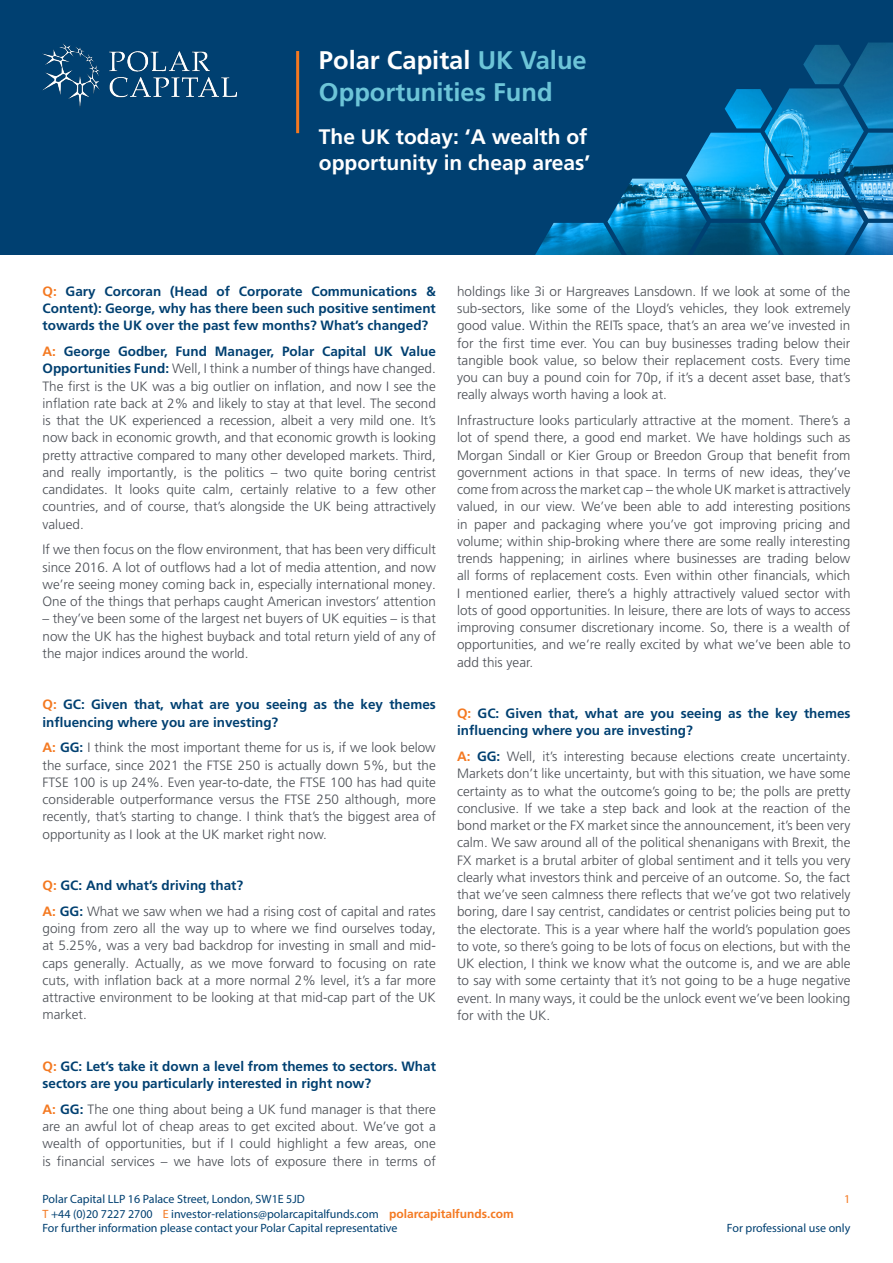
<style>
.page{position:relative;width:893px;height:1263px;background:#fff}
.page>*{position:absolute;margin:0;border:0;box-sizing:border-box;transform-origin:0 0}
.t1{font:700 25.5px/31.5px "Frutiger LT Pro";color:#6dc5d8}
.t2{font:700 21px/25.5px "Frutiger LT Pro";color:#fff}
.Body_Text{font:300 13.5px/17.2px "Frutiger LT Pro";color:#4b4f55;text-align:justify}
.Body_Text-2{font:700 13.5px/17.2px "Frutiger LT Pro";color:#004071}
.t3{font:12px "Myriad Pro";color:#004071}
.t4{font:12px "Myriad Pro";color:#f47921}
.s1{color:#fff}
.s2{color:#f47921}
.s3{font-weight:700;color:#f47921}
.s4{font-weight:700;color:#004071}
.s5{font-family:"Frutiger LT Pro";font-weight:700;color:#f47921}
</style>
<div class="page">
<div style="left:0;top:0;width:893px;height:255px;background:#004071"></div>
<img style="left:43px;top:43px;width:193px;height:65px">
<hr style="left:296px;top:51px;width:3px;height:82px;background:#f47921">
<img style="left:535px;top:43px;width:358px;height:212px">
<h1 class="t1" style="left:319px;top:45px;width:269px"><span class="s1">Polar Capital</span> UK Value<br>Opportunities Fund</h1>
<h2 class="t2" style="left:319px;top:124px;width:273px">The UK today: ‘A wealth of opportunity in cheap areas’</h2>
<p class="Body_Text-2" style="left:43px;top:282px;width:395px;text-align:justify"><span class="s2">Q:</span> Gary Corcoran (Head of Corporate Communications &amp; Content): George, why has there been such positive sentiment towards the UK over the past few months? What’s changed?</p>
<p class="Body_Text" style="left:43px;top:343px;width:395px"><span class="s3">A:</span> <span class="s4">George Godber, Fund Manager, Polar Capital UK Value Opportunities Fund:</span> Well, I think a number of things have changed.<br>The first is the UK was a big outlier on inflation, and now I see the inflation rate back at 2% and likely to stay at that level. The second is that the UK experienced a recession, albeit a very mild one. It’s now back in economic growth, and that economic growth is looking pretty attractive compared to many other developed markets. Third, and really importantly, is the politics – two quite boring centrist candidates. It looks quite calm, certainly relative to a few other countries, and of course, that’s alongside the UK being attractively valued.</p>
<p class="Body_Text" style="left:43px;top:541px;width:395px">If we then focus on the flow environment, that has been very difficult since 2016. A lot of outflows had a lot of media attention, and now we’re seeing money coming back in, especially international money.<br>One of the things that perhaps caught American investors’ attention</p>
<p class="Body_Text" style="left:43px;top:610px;width:395px">– they’ve been some of the largest net buyers of UK equities – is that now the UK has the highest buyback and total return yield of any of the major indices around the world.</p>
<p class="Body_Text-2" style="left:43px;top:696px;width:395px"><span class="s2">Q:</span> GC: Given that, what are you seeing as the key themes influencing where you are investing?</p>
<p class="Body_Text" style="left:43px;top:739px;width:395px"><span class="s3">A:</span> <span class="s4">GG:</span> I think the most important theme for us is, if we look below the surface, since 2021 the FTSE 250 is actually down 5%, but the FTSE 100 is up 24%. Even year-to-date, the FTSE 100 has had quite considerable outperformance versus the FTSE 250 although, more recently, that’s starting to change. I think that’s the biggest area of opportunity as I look at the UK market right now.</p>
<p class="Body_Text-2" style="left:43px;top:877px;width:202px"><span class="s2">Q:</span> GC: And what’s driving that?</p>
<p class="Body_Text" style="left:43px;top:903px;width:395px"><span class="s3">A:</span> <span class="s4">GG:</span> What we saw when we had a rising cost of capital and rates going from zero all the way up to where we find ourselves today, at 5.25%, was a very bad backdrop for investing in small and mid&shy;caps generally. Actually, as we move forward to focusing on rate cuts, with inflation back at a more normal 2% level, it’s a far more attractive environment to be looking at that mid-cap part of the UK market.</p>
<p class="Body_Text-2" style="left:43px;top:1057px;width:395px"><span class="s2">Q:</span> GC: Let’s take it down a level from themes to sectors. What sectors are you particularly interested in right now?</p>
<p class="Body_Text" style="left:43px;top:1101px;width:395px"><span class="s3">A:</span> <span class="s4">GG:</span> The one thing about being a UK fund manager is that there are an awful lot of cheap areas to get excited about. We’ve got a wealth of opportunities, but if I could highlight a few areas, one is financial services – we have lots of exposure there in terms of</p>
<p class="Body_Text" style="left:457px;top:283px;width:395px">holdings like 3i or Hargreaves Lansdown. If we look at some of the sub-sectors, like some of the Lloyd’s vehicles, they look extremely good value. Within the REITs space, that’s an area we’ve invested in for the first time ever. You can buy businesses trading below their tangible book value, so below their replacement costs. Every time you can buy a pound coin for 70p, if it’s a decent asset base, that’s really always worth having a look at.</p>
<p class="Body_Text" style="left:457px;top:412px;width:395px">Infrastructure looks particularly attractive at the moment. There’s a lot of spend there, a good end market. We have holdings such as Morgan Sindall or Kier Group or Breedon Group that benefit from government actions in that space. In terms of new ideas, they’ve come from across the market cap – the whole UK market is attractively valued, in our view. We’ve been able to add interesting positions in paper and packaging where you’ve got improving pricing and volume; within ship-broking where there are some really interesting trends happening; in airlines where businesses are trading below all forms of replacement costs. Even within other financials, which I mentioned earlier, there’s a highly attractively valued sector with lots of good opportunities. In leisure, there are lots of ways to access improving consumer discretionary income. So, there is a wealth of opportunities, and we’re really excited by what we’ve been able to add this year.</p>
<p class="Body_Text-2" style="left:457px;top:705px;width:395px"><span class="s2">Q:</span> GC: Given that, what are you seeing as the key themes influencing where you are investing?</p>
<p class="Body_Text" style="left:457px;top:748px;width:395px"><span class="s3">A:</span> <span class="s4">GG:</span> Well, it’s interesting because elections create uncertainty.<br>Markets don’t like uncertainty, but with this situation, we have some certainty as to what the outcome’s going to be; the polls are pretty conclusive. If we take a step back and look at the reaction of the bond market or the FX market since the announcement, it’s been very calm. We saw around all of the political shenanigans with Brexit, the FX market is a brutal arbiter of global sentiment and it tells you very clearly what investors think and perceive of an outcome. So, the fact that we’ve seen calmness there reflects that we’ve got two relatively boring, dare I say centrist, candidates or centrist policies being put to the electorate. This is a year where half the world’s population goes to vote, so there’s going to be lots of focus on elections, but with the UK election, I think we know what the outcome is, and we are able to say with some certainty that it’s not going to be a huge negative event. In many ways, it could be the unlock event we’ve been looking for with the UK.</p>
<p class="t3" style="left:43px;top:1192px;width:264px">Polar Capital LLP 16 Palace Street, London, SW1E 5JD</p>
<p class="t3" style="left:43px;top:1206px;width:473px"><span class="s2">T</span> +44 (0)20 7227 2700 <span class="s2">E</span> investor-relations@polarcapitalfunds.com <span class="s5">polarcapitalfunds.com</span></p>
<p class="t3" style="left:43px;top:1221px;width:357px">For further information please contact your Polar Capital representative</p>
<p class="t4" style="left:844px;top:1192px;width:8px">1</p>
<p class="t3" style="left:727px;top:1221px;width:125px">For professional use only</p>
</div>
